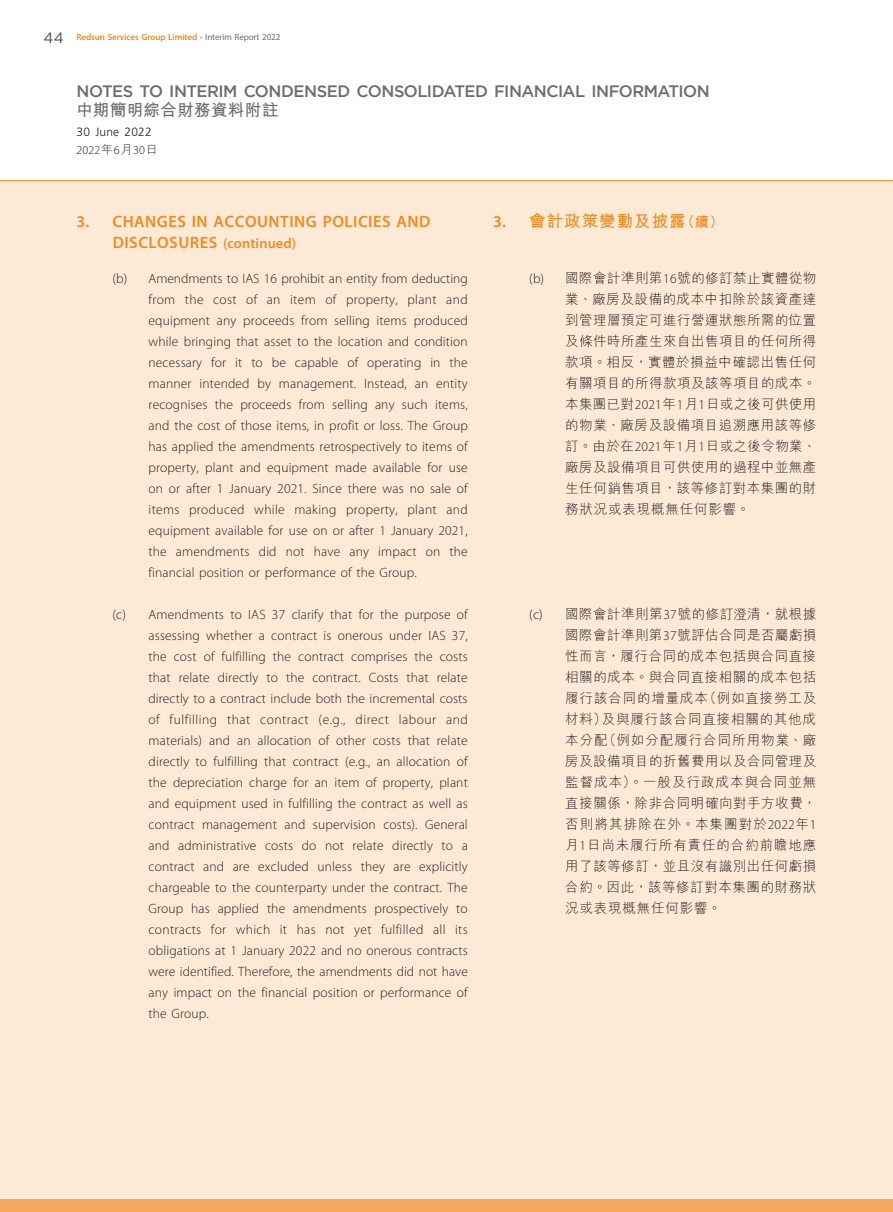
<style>
.page{position:relative;width:893px;height:1212px;background:#fff}
.page>*{position:absolute;margin:0;border:0;box-sizing:border-box;transform-origin:0 0}
.t1{font:500 16.5px "Gotham";letter-spacing:-.03em;color:#6c6d70}
._03_H1{font:600 16.5px/21px "Myriad Pro";letter-spacing:.03em;color:#f08b21}
._03_H1-2{font:700 16.5px "M Hei HK";letter-spacing:.06em;color:#f08b21}
.t2{font:700 16.5px "M Hei HK";letter-spacing:.025em;color:#6c6d70}
._01_Body_Text{font:300 13.5px/21px "Myriad Pro";letter-spacing:.01em;color:#231f20;text-align:justify}
._01_Body_Text-2{font:300 13.5px/21px "M Hei HK";letter-spacing:.04em;color:#231f20;text-align:justify}
.t3{font:300 12px "Frutiger LT Std";letter-spacing:.015em;color:#231f20}
.t4{font:300 12px "Myriad Pro";letter-spacing:.01em;color:#231f20}
.t5{font:600 9px "Myriad Pro";letter-spacing:-.01em;color:#f08b21}
.s1{font-family:"Gotham";font-weight:400;font-size:15px;color:#4b4c4d}
.s2{font-weight:400}
.s3{font-weight:400;color:#6c6d70}
.s4{font-family:"M Hei HK"}
.s5{font-size:14.25px}
.s6{font-family:"Myriad Pro";font-weight:600}
.s7{font-family:"Myriad Pro"}
</style>
<div class="page">
<div style="left:0;top:181px;width:893px;height:1031px;background:#fdead6"></div>
<div style="left:0;top:1199px;width:893px;height:13px;background:#f5a95e"></div>
<hr style="left:0;top:180px;width:893px;height:1px;background:#f08b21">
<p class="t5" style="left:44px;top:32px;width:238px"><span class="s1">44</span> Redsun Services Group Limited <span class="s2">•</span> <span class="s3">Interim Report 2022</span></p>
<p class="t1" style="left:77px;top:82px;width:635px">NOTES TO INTERIM CONDENSED CONSOLIDATED FINANCIAL INFORMATION</p>
<p class="t2" style="left:77px;top:98px;width:204px">中期簡明綜合財務資料附註</p>
<p class="t3" style="left:77px;top:125px;width:77px">30 June 2022</p>
<p class="t4" style="left:77px;top:143px;width:83px">2022<span class="s4">年</span>6<span class="s4">月</span>30<span class="s4">日</span></p>
<p class="_03_H1" style="left:113px;top:212px;width:319px;text-indent:-36px">3. CHANGES IN ACCOUNTING POLICIES AND<br>DISCLOSURES <span class="s5">(continued)</span></p>
<p class="_01_Body_Text" style="left:149px;top:268px;width:321px;text-indent:-36px">(b) Amendments to IAS 16 prohibit an entity from deducting from the cost of an item of property, plant and equipment any proceeds from selling items produced while bringing that asset to the location and condition necessary for it to be capable of operating in the manner intended by management. Instead, an entity recognises the proceeds from selling any such items, and the cost of those items, in profit or loss. The Group has applied the amendments retrospectively to items of property, plant and equipment made available for use on or after 1 January 2021. Since there was no sale of items produced while making property, plant and equipment available for use on or after 1 January 2021, the amendments did not have any impact on the financial position or performance of the Group.</p>
<p class="_01_Body_Text" style="left:149px;top:604px;width:321px;text-indent:-36px">(c) Amendments to IAS 37 clarify that for the purpose of assessing whether a contract is onerous under IAS 37, the cost of fulfilling the contract comprises the costs that relate directly to the contract. Costs that relate directly to a contract include both the incremental costs of fulfilling that contract (e.g., direct labour and materials) and an allocation of other costs that relate directly to fulfilling that contract (e.g., an allocation of the depreciation charge for an item of property, plant and equipment used in fulfilling the contract as well as contract management and supervision costs). General and administrative costs do not relate directly to a contract and are excluded unless they are explicitly chargeable to the counterparty under the contract. The Group has applied the amendments prospectively to contracts for which it has not yet fulfilled all its obligations at 1 January 2022 and no onerous contracts were identified. Therefore, the amendments did not have any impact on the financial position or performance of the Group.</p>
<p class="_03_H1-2" style="left:493px;top:209px;width:232px"><span class="s6">3.</span> 會計政策變動及披露<span class="s5">（續）</span></p>
<p class="_01_Body_Text-2" style="left:565px;top:267px;width:253px;text-indent:-36px"><span class="s7">(b)</span> 國際會計準則第<span class="s7">16</span>號的修訂禁止實體從物業、廠房及設備的成本中扣除於該資產達到管理層預定可進行營運狀態所需的位置及條件時所產生來自出售項目的任何所得款項。相反，實體於損益中確認出售任何有關項目的所得款項及該等項目的成本。本集團已對<span class="s7">2021</span>年<span class="s7">1</span>月<span class="s7">1</span>日或之後可供使用的物業、廠房及設備項目追溯應用該等修訂。由於在<span class="s7">2021</span>年<span class="s7">1</span>月<span class="s7">1</span>日或之後令物業、廠房及設備項目可供使用的過程中並無產生任何銷售項目，該等修訂對本集團的財務狀況或表現概無任何影響。</p>
<p class="_01_Body_Text-2" style="left:565px;top:603px;width:253px;text-indent:-36px"><span class="s7">(c)</span> 國際會計準則第<span class="s7">37</span>號的修訂澄清，就根據國際會計準則第<span class="s7">37</span>號評估合同是否屬虧損性而言，履行合同的成本包括與合同直接相關的成本。與合同直接相關的成本包括履行該合同的增量成本（例如直接勞工及材料）及與履行該合同直接相關的其他成本分配（例如分配履行合同所用物業、廠房及設備項目的折舊費用以及合同管理及監督成本）。一般及行政成本與合同並無直接關係，除非合同明確向對手方收費，否則將其排除在外。本集團對於<span class="s7">2022</span>年<span class="s7">1</span>月<span class="s7">1</span>日尚未履行所有責任的合約前瞻地應用了該等修訂，並且沒有識別出任何虧損合約。因此，該等修訂對本集團的財務狀況或表現概無任何影響。</p>
</div>
